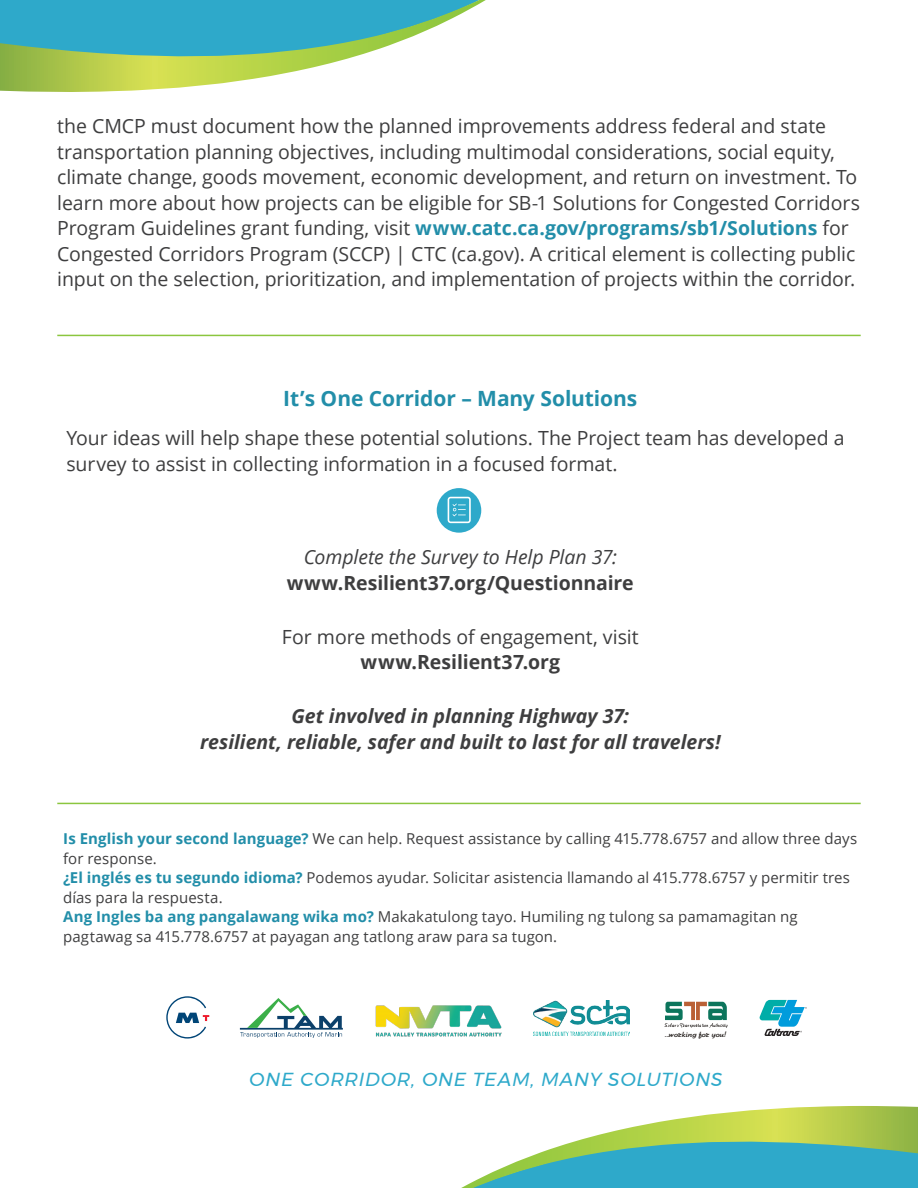
<style>
.page{position:relative;width:918px;height:1188px;background:#fff}
.page>*{position:absolute;margin:0;border:0;box-sizing:border-box;transform-origin:0 0}
.t1{font:700 21px "Open Sans";letter-spacing:-.005em;color:#228ea9}
.t2{font:19.5px/25.5px "Open Sans";letter-spacing:-.005em;color:#3e3e3f}
.t3{font:italic 700 19.5px/25.5px "Open Sans";color:#3e3e3f;text-align:center}
.t4{font:700 19.5px "Open Sans";letter-spacing:-.005em;color:#3e3e3f}
.t5{font:italic 19.5px "Open Sans";letter-spacing:-.005em;color:#3e3e3f}
.t6{font:italic 18.75px "Montserrat";letter-spacing:.035em;color:#2ea9ca}
.t7{font:15px/19.5px "Open Sans";letter-spacing:.005em;color:#3e3e3f}
.t8{font:7.65px "Chroma SSK";color:#1b1613}
.s1{font-family:"Myriad Pro"}
.s2{font-weight:700;color:#228ea9}
</style>
<div class="page">
<hr style="left:57px;top:335px;width:804px;height:1px;background:#8bc63e">
<hr style="left:57px;top:803px;width:804px;height:1px;background:#8bc63e">
<svg style="left:0;top:0;width:486px;height:92px"></svg>
<div style="left:437px;top:488px;width:44px;height:45px;background:#2ea9ca;border-radius:50%"></div>
<svg style="left:448px;top:497px;width:23px;height:26px"></svg>
<img style="left:375px;top:1005px;width:127px;height:32px">
<img style="left:533px;top:1000px;width:97px;height:36px">
<svg style="left:759px;top:1000px;width:48px;height:36px"></svg>
<svg style="left:166px;top:996px;width:43px;height:43px"></svg>
<svg style="left:240px;top:998px;width:103px;height:40px"></svg>
<svg style="left:664px;top:1002px;width:64px;height:26px"></svg>
<svg style="left:461px;top:1106px;width:457px;height:82px"></svg>
<p class="t2" style="left:57px;top:113px;width:770px">the CMCP must document how the planned improvements address federal and state</p>
<p class="t2" style="left:57px;top:139px;width:779px">transportation planning objectives, including multimodal considerations, social equity,</p>
<p class="t2" style="left:57px;top:164px;width:801px">climate change, goods movement, economic development, and return on investment. To</p>
<p class="t2" style="left:57px;top:190px;width:804px">learn more about how projects can be eligible for SB<span class="s1">˜</span>1 Solutions for Congested Corridors</p>
<p class="t2" style="left:57px;top:215px;width:793px">Program Guidelines grant funding, visit <span class="s2">www.catc.ca.gov/programs/sb1/Solutions</span> for</p>
<p class="t2" style="left:57px;top:241px;width:800px">Congested Corridors Program (SCCP) | CTC (ca.gov). A critical element is collecting public</p>
<p class="t2" style="left:57px;top:266px;width:800px">input on the selection, prioritization, and implementation of projects within the corridor.</p>
<h3 class="t1" style="left:283px;top:383px;width:356px">It’s One Corridor – Many Solutions</h3>
<p class="t2" style="left:66px;top:425px;width:780px">Your ideas will help shape these potential solutions. The Project team has developed a survey to assist in collecting information in a focused format.</p>
<p class="t5" style="left:304px;top:544px;width:315px">Complete the Survey to Help Plan 37:</p>
<h3 class="t4" style="left:287px;top:569px;width:348px">www.Resilient37.org/Questionnaire</h3>
<p class="t2" style="left:282px;top:624px;width:358px">For more methods of engagement, visit</p>
<p class="t4" style="left:361px;top:649px;width:201px">www.Resilient37.org</p>
<h3 class="t3" style="left:200px;top:703px;width:522px">Get involved in planning Highway 37:<br>resilient, reliable, safer and built to last for all travelers!</h3>
<p class="t7" style="left:63px;top:829px;width:795px"><span class="s2">Is English your second language?</span> We can help. Request assistance by calling 415.778.6757 and allow three days</p>
<p class="t7" style="left:63px;top:848px;width:95px">for response.</p>
<p class="t7" style="left:63px;top:868px;width:788px"><span class="s2">¿El inglés es tu segundo idioma?</span> Podemos ayudar. Solicitar asistencia llamando al 415.778.6757 y permitir tres</p>
<p class="t7" style="left:63px;top:887px;width:736px">días para la respuesta.<br><span class="s2">Ang Ingles ba ang pangalawang wika mo?</span> Makakatulong tayo. Humiling ng tulong sa pamamagitan ng</p>
<p class="t7" style="left:63px;top:926px;width:496px">pagtawag sa 415.778.6757 at payagan ang tatlong araw para sa tugon.</p>
<p class="t8" style="left:665px;top:1029px;width:63px">...working for you!</p>
<p class="t6" style="left:249px;top:1065px;width:475px">ONE CORRIDOR, ONE TEAM, MANY SOLUTIONS</p>
</div>
